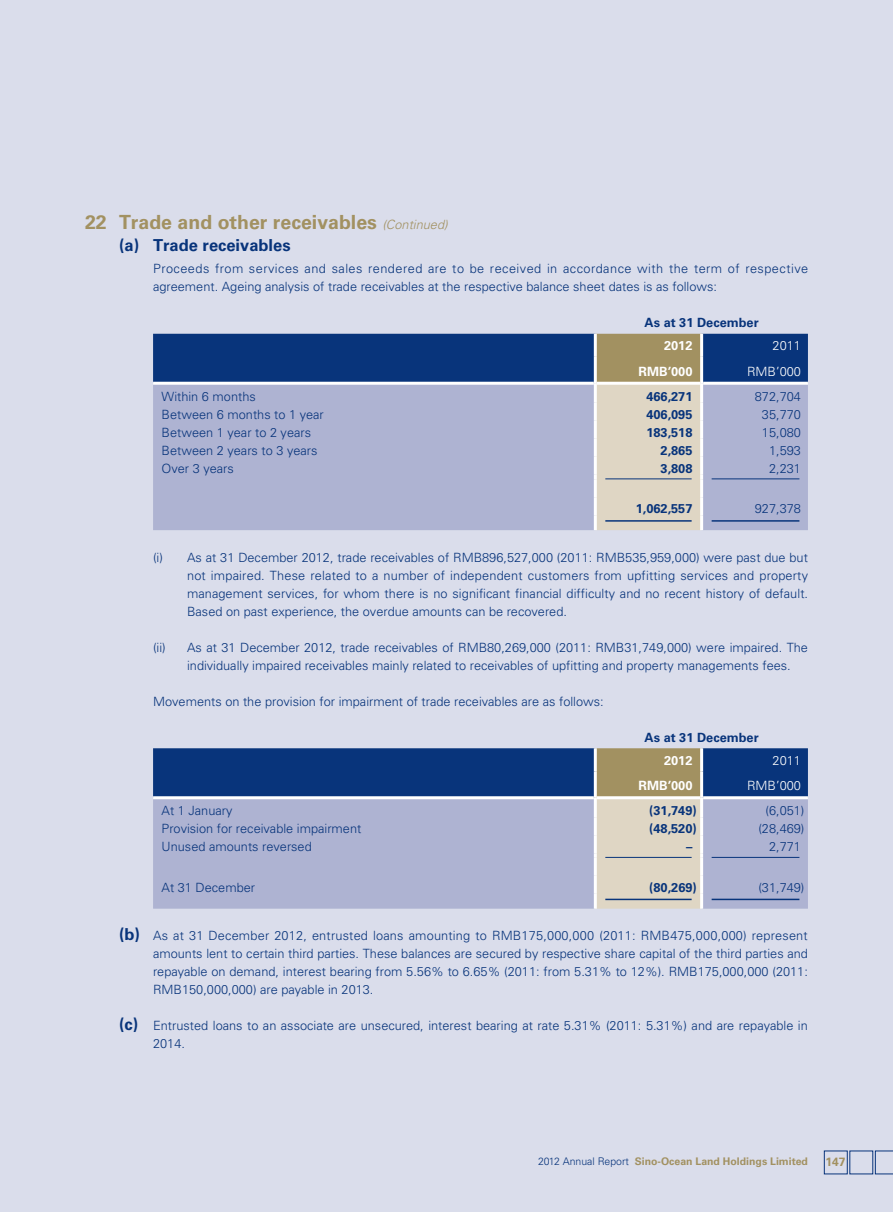
<style>
.page{position:relative;width:893px;height:1212px;background:#daddeb}
.page>*{position:absolute;margin:0;border:0;box-sizing:border-box;transform-origin:0 0}
.t1{font:700 19.5px "Univers LT Std";color:#a29161}
.t2{font:700 16.5px "Univers LT Std";color:#08347b}
.t3{font:300 12.75px/18px "Univers LT Std";color:#08347b;text-align:justify}
.t4{font:300 12.75px/18px "Univers LT Std";letter-spacing:.02em;color:#08347b}
.t5{font:700 12.75px "Univers LT Std";color:#08347b}
.t6{font:700 12.75px "Univers LT Std";color:#fff}
.t7{font:300 12.75px "Univers LT Std";color:#fff}
.t8{font:700 12px "Univers LT Std";color:#a29161}
.t9{font:700 10.5px "Univers LT Std";color:#a29161}
.s1{font-weight:300;font-style:italic;font-size:12.75px}
.s2{font-weight:700;font-size:16.5px}
.s3{font-weight:300;color:#08347b}
</style>
<div class="page">
<svg style="left:875px;top:1151px;width:18px;height:23px"></svg>
<svg style="left:153px;top:334px;width:655px;height:196px;background:#909bb9"></svg>
<hr style="left:594px;top:515px;width:3px;height:15px;background:#fff">
<hr style="left:700px;top:515px;width:3px;height:15px;background:#fff">
<hr style="left:153px;top:382px;width:441px;height:3px;background:#fff">
<hr style="left:597px;top:382px;width:103px;height:3px;background:#fff">
<hr style="left:703px;top:382px;width:105px;height:3px;background:#fff">
<hr style="left:594px;top:334px;width:3px;height:23px;background:#fff">
<hr style="left:700px;top:334px;width:3px;height:23px;background:#fff">
<hr style="left:700px;top:357px;width:3px;height:26px;background:#fff">
<hr style="left:594px;top:357px;width:3px;height:26px;background:#fff">
<hr style="left:594px;top:383px;width:3px;height:20px;background:#fff">
<hr style="left:594px;top:403px;width:3px;height:18px;background:#fff">
<hr style="left:594px;top:421px;width:3px;height:18px;background:#fff">
<hr style="left:594px;top:439px;width:3px;height:18px;background:#fff">
<hr style="left:594px;top:457px;width:3px;height:18px;background:#fff">
<hr style="left:594px;top:479px;width:3px;height:18px;background:#fff">
<hr style="left:594px;top:497px;width:3px;height:18px;background:#fff">
<hr style="left:700px;top:383px;width:3px;height:20px;background:#fff">
<hr style="left:700px;top:403px;width:3px;height:18px;background:#fff">
<hr style="left:700px;top:421px;width:3px;height:18px;background:#fff">
<hr style="left:700px;top:439px;width:3px;height:18px;background:#fff">
<hr style="left:700px;top:457px;width:3px;height:18px;background:#fff">
<hr style="left:700px;top:479px;width:3px;height:18px;background:#fff">
<hr style="left:700px;top:497px;width:3px;height:18px;background:#fff">
<hr style="left:605px;top:478px;width:87px;height:1px;background:#08347b">
<hr style="left:712px;top:478px;width:87px;height:1px;background:#08347b">
<hr style="left:605px;top:520px;width:87px;height:2px;background:#08347b">
<hr style="left:712px;top:520px;width:87px;height:2px;background:#08347b">
<svg style="left:153px;top:748px;width:655px;height:161px;background:#8895b4"></svg>
<hr style="left:594px;top:894px;width:3px;height:15px;background:#fff">
<hr style="left:700px;top:894px;width:3px;height:15px;background:#fff">
<hr style="left:153px;top:796px;width:441px;height:3px;background:#fff">
<hr style="left:597px;top:796px;width:103px;height:3px;background:#fff">
<hr style="left:703px;top:796px;width:105px;height:3px;background:#fff">
<hr style="left:594px;top:748px;width:3px;height:23px;background:#fff">
<hr style="left:700px;top:748px;width:3px;height:23px;background:#fff">
<hr style="left:700px;top:771px;width:3px;height:27px;background:#fff">
<hr style="left:594px;top:771px;width:3px;height:27px;background:#fff">
<hr style="left:594px;top:798px;width:3px;height:19px;background:#fff">
<hr style="left:594px;top:817px;width:3px;height:18px;background:#fff">
<hr style="left:594px;top:835px;width:3px;height:18px;background:#fff">
<hr style="left:594px;top:858px;width:3px;height:18px;background:#fff">
<hr style="left:594px;top:876px;width:3px;height:18px;background:#fff">
<hr style="left:700px;top:798px;width:3px;height:19px;background:#fff">
<hr style="left:700px;top:817px;width:3px;height:18px;background:#fff">
<hr style="left:700px;top:835px;width:3px;height:18px;background:#fff">
<hr style="left:700px;top:858px;width:3px;height:18px;background:#fff">
<hr style="left:700px;top:876px;width:3px;height:18px;background:#fff">
<hr style="left:605px;top:857px;width:87px;height:1px;background:#08347b">
<hr style="left:712px;top:857px;width:87px;height:1px;background:#08347b">
<hr style="left:605px;top:899px;width:87px;height:1px;background:#08347b">
<hr style="left:712px;top:899px;width:87px;height:1px;background:#08347b">
<h1 class="t1" style="left:85px;top:210px;width:364px">22 Trade and other receivables <span class="s1">(Continued)</span></h1>
<p class="t2" style="left:119px;top:236px;width:173px">(a) Trade receivables</p>
<p class="t4" style="left:153px;top:260px;width:657px">Proceeds from services and sales rendered are to be received in accordance with the term of respective agreement. Ageing analysis of trade receivables at the respective balance sheet dates is as follows:</p>
<p class="t5" style="left:645px;top:315px;width:116px">As at 31 December</p>
<p class="t6" style="left:664px;top:338px;width:30px">2012</p>
<p class="t7" style="left:773px;top:338px;width:30px">2011</p>
<p class="t6" style="left:639px;top:364px;width:55px">RMB’000</p>
<p class="t7" style="left:747px;top:364px;width:55px">RMB’000</p>
<p class="t3" style="left:162px;top:387px;width:96px">Within 6 months</p>
<p class="t5" style="left:646px;top:389px;width:48px">466,271</p>
<p class="t3" style="left:755px;top:387px;width:48px">872,704</p>
<p class="t3" style="left:162px;top:405px;width:164px">Between 6 months to 1 year</p>
<p class="t5" style="left:646px;top:407px;width:48px">406,095</p>
<p class="t3" style="left:762px;top:405px;width:40px">35,770</p>
<p class="t3" style="left:162px;top:423px;width:151px">Between 1 year to 2 years</p>
<p class="t5" style="left:646px;top:425px;width:48px">183,518</p>
<p class="t3" style="left:762px;top:423px;width:40px">15,080</p>
<p class="t3" style="left:162px;top:441px;width:157px">Between 2 years to 3 years</p>
<p class="t5" style="left:661px;top:443px;width:33px">2,865</p>
<p class="t3" style="left:769px;top:441px;width:33px">1,593</p>
<p class="t3" style="left:162px;top:459px;width:74px">Over 3 years</p>
<p class="t5" style="left:661px;top:461px;width:33px">3,808</p>
<p class="t3" style="left:769px;top:459px;width:33px">2,231</p>
<p class="t5" style="left:636px;top:501px;width:58px">1,062,557</p>
<p class="t3" style="left:755px;top:500px;width:48px">927,378</p>
<p class="t3" style="left:187px;top:548px;width:623px;text-indent:-34px">(i) As at 31 December 2012, trade receivables of RMB896,527,000 (2011: RMB535,959,000) were past due but not impaired. These related to a number of independent customers from upfitting services and property management services, for whom there is no significant financial difficulty and no recent history of default.<br>Based on past experience, the overdue amounts can be recovered.</p>
<p class="t3" style="left:187px;top:638px;width:622px;text-indent:-34px">(ii) As at 31 December 2012, trade receivables of RMB80,269,000 (2011: RMB31,749,000) were impaired. The individually impaired receivables mainly related to receivables of upfitting and property managements fees.</p>
<p class="t3" style="left:153px;top:692px;width:452px">Movements on the provision for impairment of trade receivables are as follows:</p>
<p class="t5" style="left:645px;top:730px;width:116px">As at 31 December</p>
<p class="t6" style="left:664px;top:753px;width:30px">2012</p>
<p class="t7" style="left:773px;top:753px;width:30px">2011</p>
<p class="t6" style="left:639px;top:778px;width:55px">RMB’000</p>
<p class="t7" style="left:747px;top:778px;width:55px">RMB’000</p>
<p class="t3" style="left:162px;top:801px;width:72px">At 1 January</p>
<p class="t5" style="left:649px;top:803px;width:49px">(31,749)</p>
<p class="t3" style="left:765px;top:801px;width:40px">(6,051)</p>
<p class="t3" style="left:162px;top:819px;width:201px">Provision for receivable impairment</p>
<p class="t5" style="left:649px;top:821px;width:49px">(48,520)</p>
<p class="t3" style="left:758px;top:819px;width:48px">(28,469)</p>
<p class="t3" style="left:162px;top:837px;width:152px">Unused amounts reversed</p>
<p class="t5" style="left:686px;top:839px;width:8px">–</p>
<p class="t3" style="left:769px;top:837px;width:33px">2,771</p>
<p class="t3" style="left:162px;top:878px;width:95px">At 31 December</p>
<p class="t5" style="left:649px;top:880px;width:49px">(80,269)</p>
<p class="t3" style="left:758px;top:878px;width:48px">(31,749)</p>
<p class="t3" style="left:153px;top:927px;width:656px;text-indent:-34px"><span class="s2">(b)</span> As at 31 December 2012, entrusted loans amounting to RMB175,000,000 (2011: RMB475,000,000) represent amounts lent to certain third parties. These balances are secured by respective share capital of the third parties and repayable on demand, interest bearing from 5.56% to 6.65% (2011: from 5.31% to 12%). RMB175,000,000 (2011:<br>RMB150,000,000) are payable in 2013.</p>
<p class="t3" style="left:153px;top:1017px;width:656px;text-indent:-34px"><span class="s2">(c)</span> Entrusted loans to an associate are unsecured, interest bearing at rate 5.31% (2011: 5.31%) and are repayable in<br>2014.</p>
<p class="t9" style="left:538px;top:1155px;width:271px"><span class="s3">2012 Annual Report</span> Sino-Ocean Land Holdings Limited</p>
<p class="t8" style="left:825px;top:1155px;width:22px">147</p>
</div>
